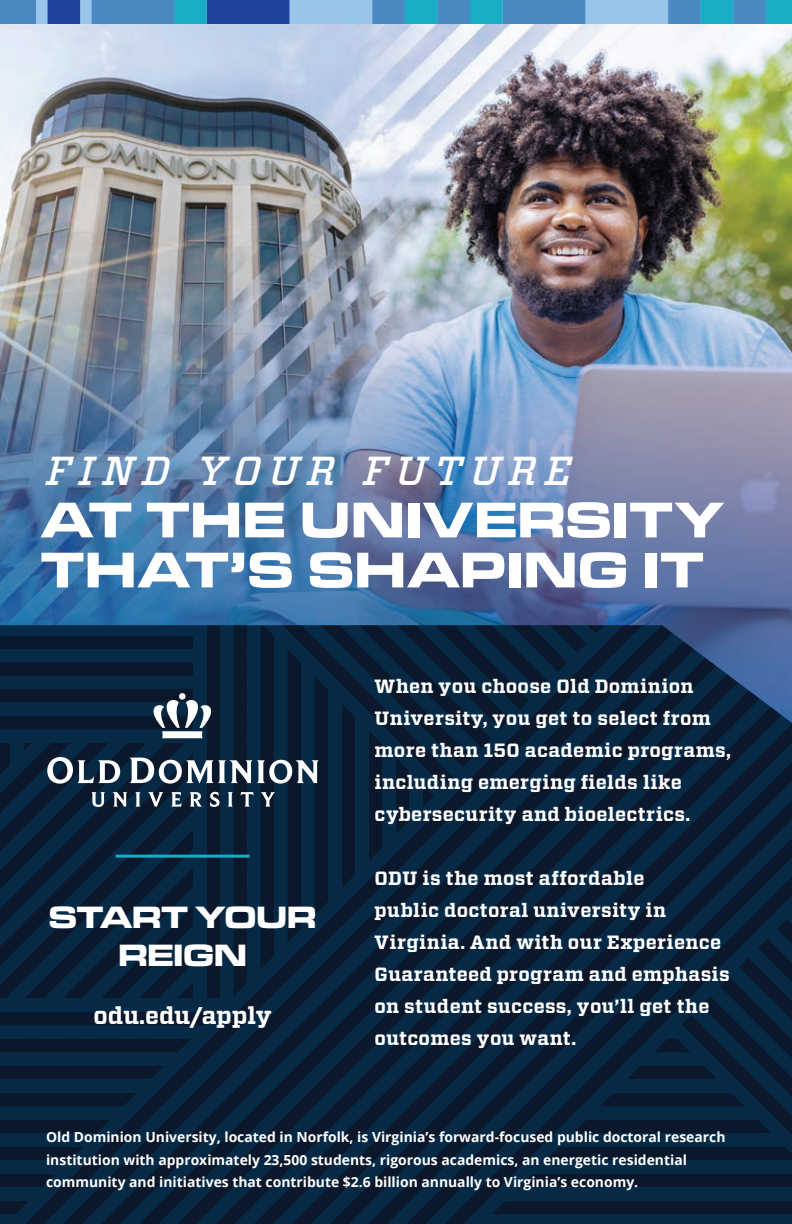
<style>
.page{position:relative;width:792px;height:1224px;background:#fff}
.page>*{position:absolute;margin:0;border:0;box-sizing:border-box;transform-origin:0 0}
.t1{font:700 52px/50px "Microgramma Ext D";letter-spacing:.025em;color:#fff}
.t2{font:italic 500 40.4px "Vitesse";letter-spacing:.18em;color:#fff}
.t3{font:700 32px/38.4px "Microgramma Ext D";letter-spacing:.005em;color:#fff;text-align:center}
.t4{font:700 24px "Vitesse";letter-spacing:.005em;color:#fff}
.t5{font:700 19.2px/32px "Vitesse";letter-spacing:.025em;color:#fff}
.t6{font:700 14px/22.4px "Open Sans";color:#fff}
</style>
<div class="page">
<svg style="left:0;top:723px;width:27px;height:501px;background:#082138"></svg>
<svg style="left:27px;top:723px;width:38px;height:501px;background:#082038"></svg>
<svg style="left:65px;top:723px;width:38px;height:501px;background:#082038"></svg>
<svg style="left:103px;top:723px;width:38px;height:501px;background:#082138"></svg>
<svg style="left:141px;top:723px;width:38px;height:501px;background:#082138"></svg>
<svg style="left:179px;top:723px;width:38px;height:501px;background:#082139"></svg>
<svg style="left:217px;top:723px;width:39px;height:501px;background:#082139"></svg>
<svg style="left:256px;top:723px;width:536px;height:501px;background:#082038"></svg>
<svg style="left:294px;top:725px;width:498px;height:499px;background:#082038"></svg>
<svg style="left:332px;top:763px;width:460px;height:461px;background:#082138"></svg>
<svg style="left:370px;top:801px;width:422px;height:423px;background:#082038"></svg>
<svg style="left:408px;top:839px;width:384px;height:385px;background:#082038"></svg>
<svg style="left:446px;top:877px;width:346px;height:347px;background:#082037"></svg>
<img style="left:0;top:23px;width:792px;height:700px">
<div style="left:179px;top:693px;width:7px;height:7px;background:#fff;border-radius:50%"></div>
<svg style="left:151px;top:700px;width:62px;height:38px"></svg>
<svg style="left:47px;top:757px;width:73px;height:27px"></svg>
<svg style="left:129px;top:758px;width:190px;height:26px"></svg>
<svg style="left:91px;top:792px;width:14px;height:15px"></svg>
<svg style="left:112px;top:792px;width:15px;height:15px"></svg>
<svg style="left:135px;top:792px;width:6px;height:15px"></svg>
<svg style="left:148px;top:792px;width:16px;height:15px"></svg>
<svg style="left:171px;top:792px;width:11px;height:15px"></svg>
<svg style="left:189px;top:792px;width:14px;height:15px"></svg>
<svg style="left:210px;top:792px;width:10px;height:15px"></svg>
<svg style="left:228px;top:792px;width:5px;height:15px"></svg>
<svg style="left:241px;top:792px;width:13px;height:15px"></svg>
<svg style="left:261px;top:792px;width:14px;height:15px"></svg>
<svg style="left:0;top:0;width:792px;height:23px;background:#4c93c5"></svg>
<hr style="left:116px;top:855px;width:134px;height:3px;background:#18adc4">
<p class="t2" style="left:46px;top:444px;width:527px">FIND YOUR FUTURE</p>
<p class="t1" style="left:41px;top:495px;width:683px">AT THE UNIVERSITY<br>THAT’S SHAPING IT</p>
<p class="t3" style="left:49px;top:898px;width:268px">START YOUR<br>REIGN</p>
<p class="t4" style="left:93px;top:999px;width:180px">odu.edu/apply</p>
<p class="t5" style="left:375px;top:671px;width:358px">When you choose Old Dominion<br>University, you get to select from more than 150 academic programs, including emerging fields like cybersecurity and bioelectrics.</p>
<p class="t5" style="left:375px;top:863px;width:357px">ODU is the most affordable<br>public doctoral university in<br>Virginia. And with our Experience<br>Guaranteed program and emphasis on student success, you’ll get the outcomes you want.</p>
<p class="t6" style="left:46px;top:1126px;width:681px">Old Dominion University, located in Norfolk, is Virginia’s forward-focused public doctoral research institution with approximately 23,500 students, rigorous academics, an energetic residential community and initiatives that contribute $2.6 billion annually to Virginia’s economy.</p>
</div>
